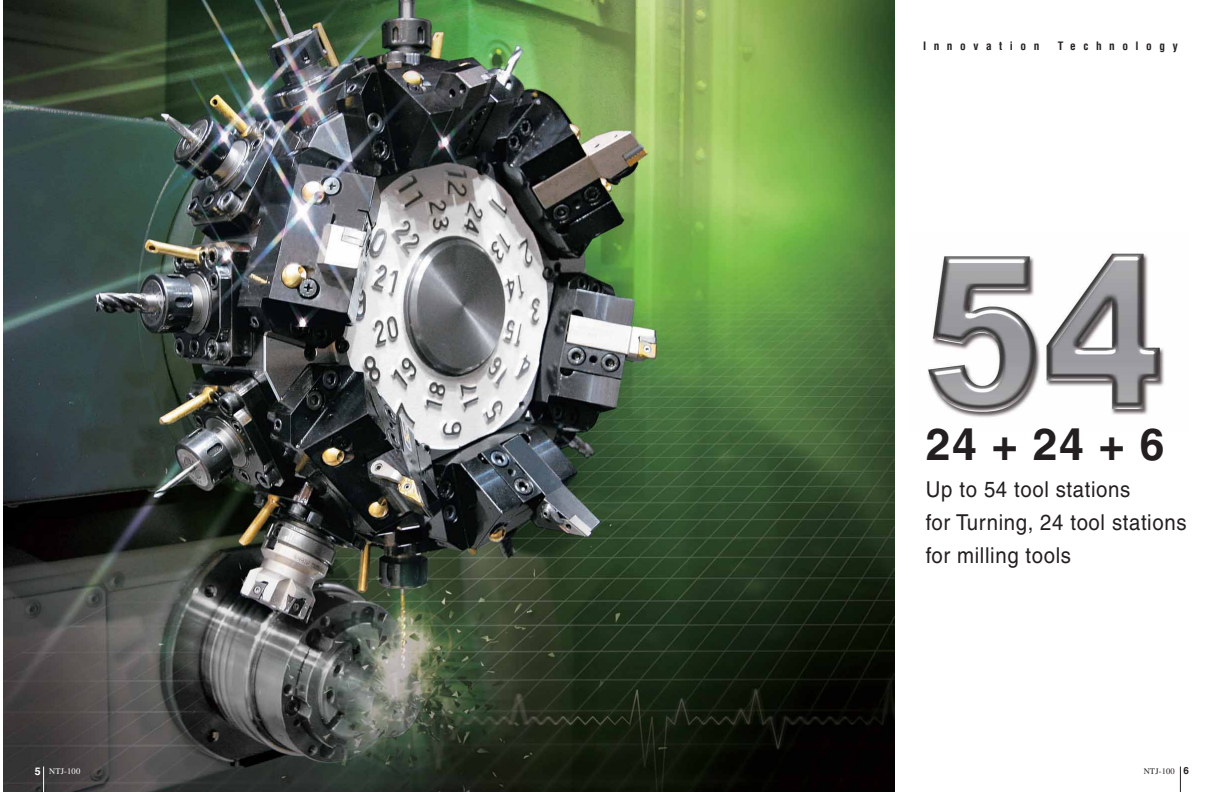
<style>
.page{position:relative;width:1224px;height:792px;background:#fff}
.page>*{position:absolute;margin:0;border:0;box-sizing:border-box;transform-origin:0 0}
.t1{font:700 44.6px "Helvetica";color:#231f20}
.t2{font:21.9px/33.2px "Helvetica";letter-spacing:.03em;color:#231f20;scale:.93 1}
.t3{font:700 condensed 11.3px "Helvetica";letter-spacing:.665em;color:#231f20}
.t4{font:8.5px "Times";letter-spacing:.02em;color:#231f20}
.t5{font:8.5px "Times";letter-spacing:.02em;color:#fff}
.s1{font-family:"Helvetica";font-weight:700;font-size:10.6px}
.s2{font-family:"Helvetica";font-weight:700;font-size:9.9px}
</style>
<div class="page">
<img style="left:4px;top:0;width:891px;height:792px">
<svg style="left:1180px;top:767px;width:1px;height:25px"></svg>
<img style="left:928px;top:252px;width:236px;height:166px">
<svg style="left:43px;top:767px;width:1px;height:25px"></svg>
<p class="t5" style="left:35px;top:768px;width:47px"><span class="s1">5</span> NTJ-100</p>
<p class="t3" style="left:923px;top:41px;width:118px">Innovation</p>
<p class="t3" style="left:1058px;top:41px;width:122px">Technology</p>
<h1 class="t1" style="left:926px;top:428px;width:240px">24 + 24 + 6</h1>
<p class="t2" style="left:926px;top:475px;width:282px">Up to 54 tool stations<br>for Turning, 24 tool stations for milling tools</p>
<p class="t4" style="left:1144px;top:768px;width:47px">NTJ-100 <span class="s2">6</span></p>
</div>
